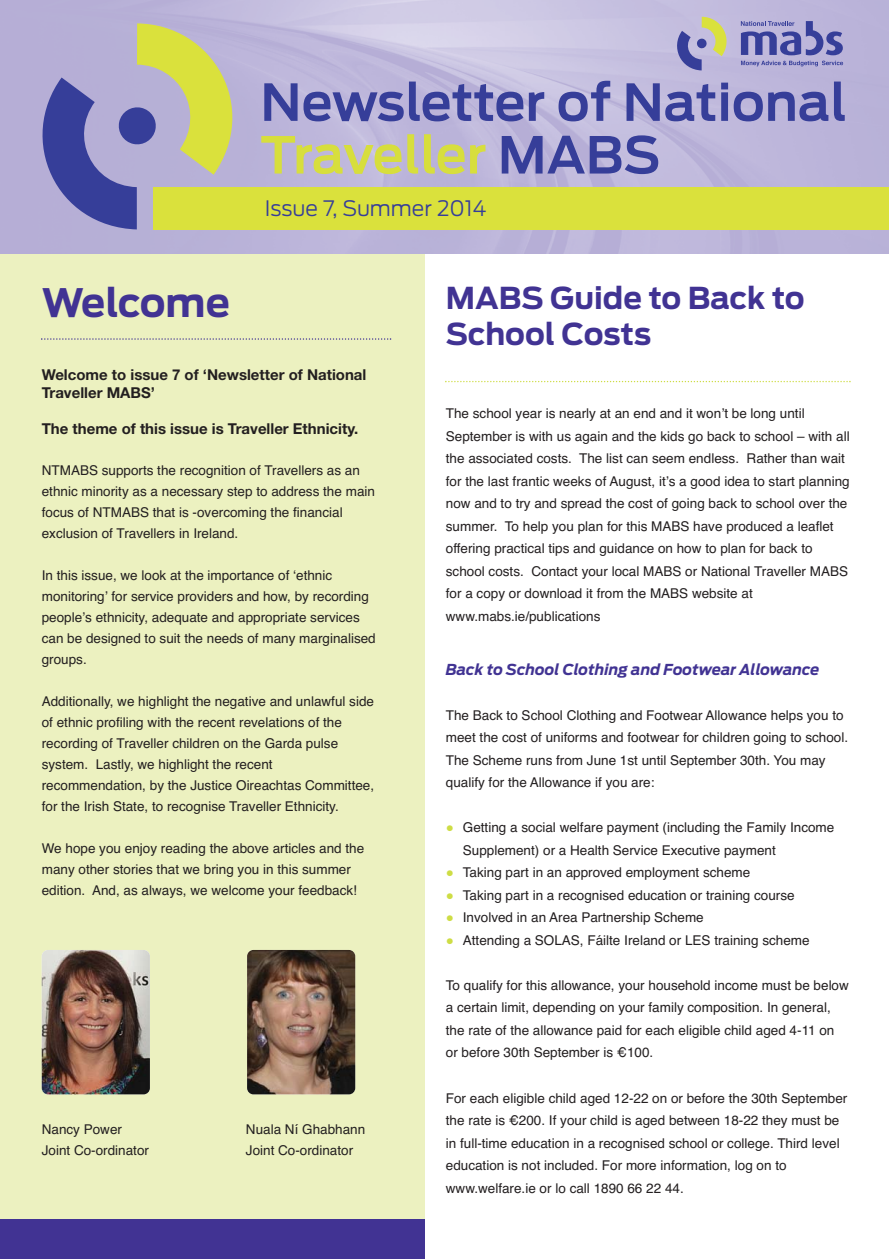
<style>
.page{position:relative;width:889px;height:1259px;background:#fff}
.page>*{position:absolute;margin:0;border:0;box-sizing:border-box;transform-origin:0 0}
.t1{font:600 50.7px/52.7px "Ford Antenna";color:#363e99}
.t2{font:700 39px "Ford Antenna";letter-spacing:-.01em;color:#413393}
.t3{font:700 30px/36px "Ford Antenna";color:#413393}
.t4{font:300 21.15px "Ford Antenna";color:#363e99}
.t5{font:700 15px/18px "Helvetica Neue";color:#231f20}
.t6{font:italic 700 15px "Ford Antenna";color:#413393}
.t7{font:13.5px/22.5px "Helvetica";color:#231f20}
.s1{color:#d7de3d}
.s2{font-family:"Times New Roman";font-weight:700;color:#cedd45}
</style>
<div class="page">
<div style="left:0;top:239px;width:424px;height:1019px;background:#ecf1c0"></div>
<div style="left:0;top:1219px;width:424px;height:39px;background:#413393"></div>
<svg style="left:41px;top:338px;width:350px;height:2px"></svg>
<svg style="left:445px;top:381px;width:405px;height:1px"></svg>
<img style="left:42px;top:950px;width:108px;height:144px;border-radius:6px">
<img style="left:247px;top:950px;width:108px;height:144px;border-radius:6px">
<img style="left:0;top:0;width:889px;height:254px">
<svg style="left:17px;top:23px;width:244px;height:206px;background:#a5a3b4"></svg>
<div style="left:153px;top:187px;width:736px;height:42px;background:#dae13c"></div>
<svg style="left:670px;top:17px;width:64px;height:53px;background:#afadbc"></svg>
<svg style="left:741px;top:21px;width:102px;height:34px;background:#8181bd"></svg>
<svg style="left:741px;top:61px;width:102px;height:5px"></svg>
<h2 class="t2" style="left:42px;top:286px;width:190px">Welcome</h2>
<h1 class="t1" style="left:260px;top:77px;width:588px">Newsletter of National<br><span class="s1">Traveller</span> MABS</h1>
<h3 class="t4" style="left:265px;top:196px;width:223px">Issue 7, Summer 2014</h3>
<h3 class="t3" style="left:446px;top:282px;width:360px">MABS Guide to Back to<br>School Costs</h3>
<p class="t5" style="left:42px;top:367px;width:326px">Welcome to issue 7 of ‘Newsletter of National<br>Traveller MABS’</p>
<p class="t5" style="left:42px;top:421px;width:318px">The theme of this issue is Traveller Ethnicity.</p>
<p class="t7" style="left:42px;top:461px;width:335px;line-height:21px">NTMABS supports the recognition of Travellers as an ethnic minority as a necessary step to address the main focus of NTMABS that is -overcoming the financial exclusion of Travellers in Ireland.</p>
<p class="t7" style="left:42px;top:566px;width:335px;line-height:21px">In this issue, we look at the importance of ʻethnic monitoringʼ for service providers and how, by recording peopleʼs ethnicity, adequate and appropriate services can be designed to suit the needs of many marginalised groups.</p>
<p class="t7" style="left:42px;top:692px;width:334px;line-height:21px">Additionally, we highlight the negative and unlawful side of ethnic profiling with the recent revelations of the recording of Traveller children on the Garda pulse system. Lastly, we highlight the recent recommendation, by the Justice Oireachtas Committee, for the Irish State, to recognise Traveller Ethnicity.</p>
<p class="t7" style="left:42px;top:839px;width:324px;line-height:21px">We hope you enjoy reading the above articles and the many other stories that we bring you in this summer edition. And, as always, we welcome your feedback!</p>
<p class="t7" style="left:42px;top:1120px;width:109px;line-height:21px">Nancy Power<br>Joint Co-ordinator</p>
<p class="t7" style="left:246px;top:1120px;width:121px;line-height:21px">Nuala Ní Ghabhann<br>Joint Co-ordinator</p>
<p class="t7" style="left:446px;top:403px;width:405px">The school year is nearly at an end and it wonʼt be long until September is with us again and the kids go back to school – with all the associated costs. The list can seem endless. Rather than wait for the last frantic weeks of August, itʼs a good idea to start planning now and to try and spread the cost of going back to school over the summer. To help you plan for this MABS have produced a leaflet offering practical tips and guidance on how to plan for back to school costs. Contact your local MABS or National Traveller MABS for a copy or download it from the MABS website at www.mabs.ie/publications</p>
<p class="t6" style="left:446px;top:663px;width:375px">Back to School Clothing and Footwear Allowance</p>
<p class="t7" style="left:446px;top:705px;width:404px">The Back to School Clothing and Footwear Allowance helps you to meet the cost of uniforms and footwear for children going to school.<br>The Scheme runs from June 1st until September 30th. You may qualify for the Allowance if you are:</p>
<p class="t7" style="left:463px;top:817px;width:373px;text-indent:-17px"><span class="s2">●</span> Getting a social welfare payment (including the Family Income<br>Supplement) or a Health Service Executive payment</p>
<p class="t7" style="left:446px;top:862px;width:306px"><span class="s2">●</span> Taking part in an approved employment scheme</p>
<p class="t7" style="left:446px;top:885px;width:350px"><span class="s2">●</span> Taking part in a recognised education or training course</p>
<p class="t7" style="left:446px;top:907px;width:259px"><span class="s2">●</span> Involved in an Area Partnership Scheme</p>
<p class="t7" style="left:446px;top:930px;width:365px"><span class="s2">●</span> Attending a SOLAS, Fáilte Ireland or LES training scheme</p>
<p class="t7" style="left:446px;top:975px;width:404px">To qualify for this allowance, your household income must be below a certain limit, depending on your family composition. In general, the rate of the allowance paid for each eligible child aged 4-11 on or before 30th September is €100.</p>
<p class="t7" style="left:446px;top:1087px;width:403px">For each eligible child aged 12-22 on or before the 30th September the rate is €200. If your child is aged between 18-22 they must be in full-time education in a recognised school or college. Third level education is not included. For more information, log on to www.welfare.ie or lo call 1890 66 22 44.</p>
</div>
